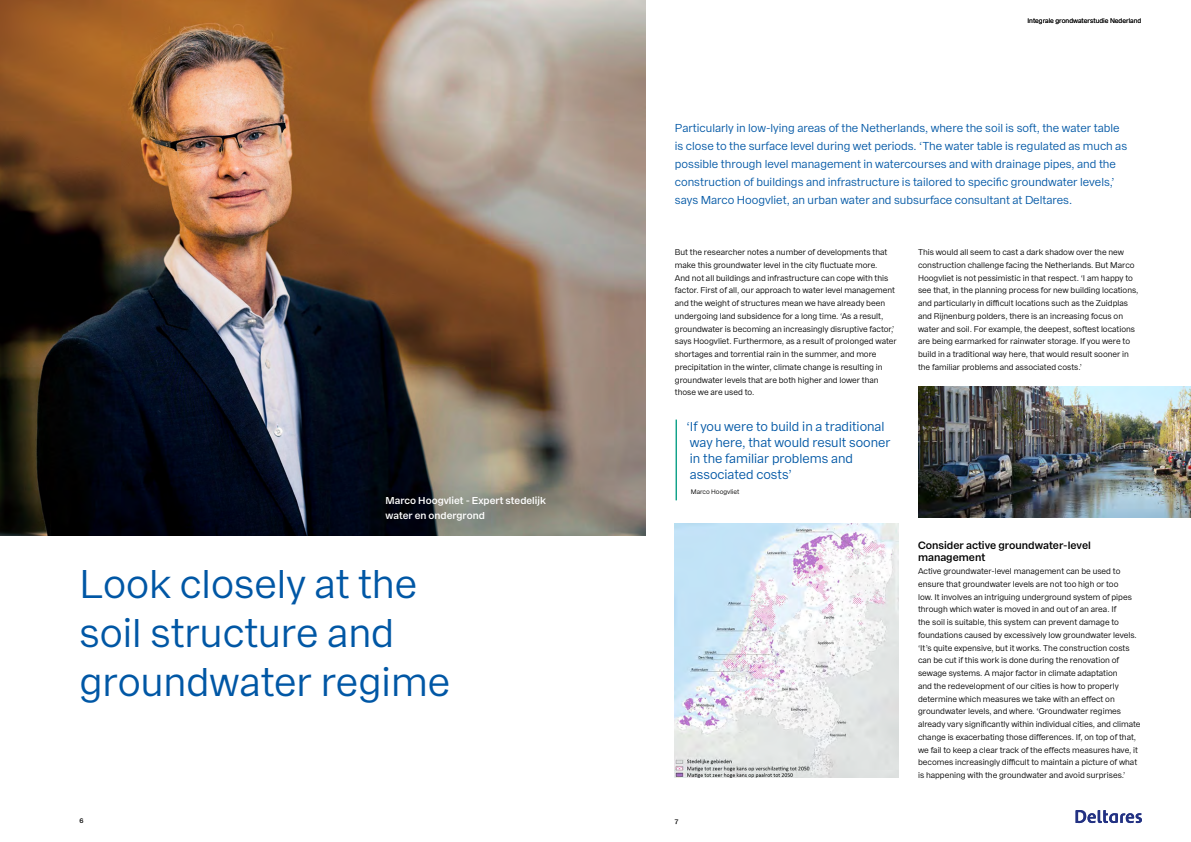
<style>
.page{position:relative;width:1191px;height:842px;background:#fff}
.page>*{position:absolute;margin:0;border:0;box-sizing:border-box;transform-origin:0 0}
.t1{font:40px/49px "Franca";color:#0057a5}
.t2{font:13px/16px "Franca";color:#0057a5}
.t3{font:11.5px/18px "Franca";color:#0057a5}
.t4{font:600 10.6px/12.8px "Franca";color:#000}
.t5{font:600 10px/15px "Franca";color:#fff}
.t6{font:8.3px/12.8px "Franca";color:#000}
.t7{font:6.6px "Franca";color:#000}
.t8{font:600 6.6px "Franca";color:#000}
.t9{font:6.5px "Franca";color:#000}
.s1{font-size:12.8px}
</style>
<div class="page">
<img style="left:675px;top:524px;width:223px;height:253px">
<img style="left:918px;top:387px;width:273px;height:130px">
<svg style="left:1075px;top:810px;width:67px;height:13px"></svg>
<img style="left:0;top:0;width:645px;height:536px">
<hr style="left:675px;top:420px;width:2px;height:80px;background:#009c82">
<p class="t7" style="left:1027px;top:16px;width:115px">Integrale grondwaterstudie Nederland</p>
<p class="t3" style="left:675px;top:119px;width:454px">Particularly in low-lying areas of the Netherlands, where the soil is soft, the water table is close to the surface level during wet periods. ‘The water table is regulated as much as possible through level management in watercourses and with drainage pipes, and the construction of buildings and infrastructure is tailored to specific groundwater levels,’ says Marco Hoogvliet, an urban water and subsurface consultant at Deltares.</p>
<p class="t6" style="left:675px;top:246px;width:223px">But the researcher notes a number of developments that make this groundwater level in the city fluctuate more.<br>And not all buildings and infrastructure can cope with this factor. First of all, our approach to water level management and the weight of structures mean we have already been undergoing land subsidence for a long time. ‘As a result, groundwater is becoming an increasingly disruptive factor,’ says Hoogvliet. Furthermore, as a result of prolonged water shortages and torrential rain in the summer, and more precipitation in the winter, climate change is resulting in groundwater levels that are both higher and lower than those we are used to.</p>
<p class="t6" style="left:918px;top:246px;width:222px">This would all seem to cast a dark shadow over the new construction challenge facing the Netherlands. But Marco Hoogvliet is not pessimistic in that respect. ‘I am happy to see that, in the planning process for new building locations, and particularly in difficult locations such as the Zuidplas and Rijnenburg polders, there is an increasing focus on water and soil. For example, the deepest, softest locations are being earmarked for rainwater storage. If you were to build in a traditional way here, that would result sooner in the familiar problems and associated costs.’</p>
<p class="t5" style="left:386px;top:493px;width:162px">Marco Hoogvliet - Expert stedelijk water en ondergrond</p>
<h1 class="t1" style="left:79px;top:559px;width:372px">Look closely at the soil structure and groundwater regime</h1>
<h2 class="t2" style="left:686px;top:418px;width:205px"><span class="s1">‘I</span>f you were to build in a traditional way here, that would result sooner in the familiar problems and associated costs’</h2>
<p class="t9" style="left:691px;top:487px;width:50px">Marco Hoogvliet</p>
<p class="t8" style="left:79px;top:816px;width:6px">6</p>
<p class="t8" style="left:675px;top:816px;width:5px">7</p>
<p class="t4" style="left:918px;top:538px;width:174px">Consider active groundwater-level management</p>
<p class="t6" style="left:918px;top:565px;width:224px">Active groundwater-level management can be used to ensure that groundwater levels are not too high or too<br>low. It involves an intriguing underground system of pipes through which water is moved in and out of an area. If<br>the soil is suitable, this system can prevent damage to foundations caused by excessively low groundwater levels. ‘It’s quite expensive, but it works. The construction costs can be cut if this work is done during the renovation of sewage systems. A major factor in climate adaptation<br>and the redevelopment of our cities is how to properly determine which measures we take with an effect on groundwater levels, and where. ‘Groundwater regimes already vary significantly within individual cities, and climate change is exacerbating those differences. If, on top of that, we fail to keep a clear track of the effects measures have, it becomes increasingly difficult to maintain a picture of what is happening with the groundwater and avoid surprises.’</p>
</div>
